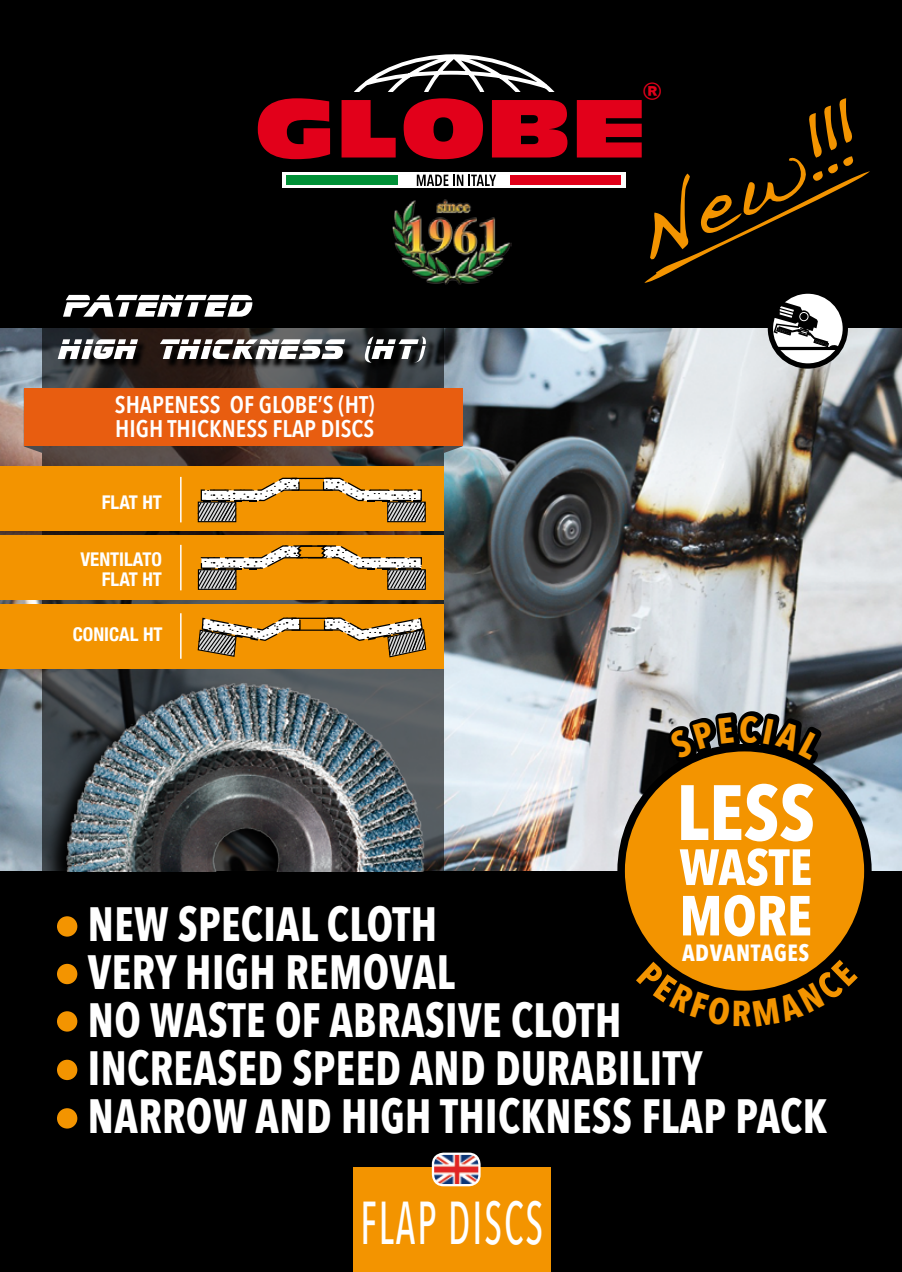
<style>
.page{position:relative;width:902px;height:1272px;background:#fff}
.page>*{position:absolute;margin:0;border:0;box-sizing:border-box;transform-origin:0 0}
.t1{font:89.25px "Handwriting Dakota";color:#f39400}
.t2{font:700 77.4px "Avenir Next Condensed";color:#fff}
.t3{font:500 60.3px "Avenir Next Condensed";letter-spacing:.05em;color:#fff;scale:.67 1}
.t4{font:700 55.8px "Avenir Next Condensed";color:#fff}
.t5{font:700 50.4px "Avenir Next Condensed";letter-spacing:-.005em;color:#fff}
.t6{font:700 48px/48px "Avenir Next Condensed";letter-spacing:.01em;color:#fff;scale:.9 1}
.t7{font:600 38.25px "Avenir Next";color:#e2001a}
.t8{font:600 24px/24px "Avenir Next Condensed";color:#fff}
.t9{font:700 23.4px "Avenir Next Condensed";letter-spacing:.025em;color:#fff}
.t10{font:700 condensed 18.9px/19.5px "Helvetica Neue";color:#fff;text-align:right}
</style>
<div class="page">
<img style="left:0;top:327px;width:901px;height:544px">
<div style="left:0;top:0;width:901px;height:327px;background:#000"></div>
<svg style="left:644px;top:171px;width:225px;height:112px"></svg>
<div style="left:0;top:871px;width:901px;height:400px;background:#000"></div>
<img style="left:393px;top:199px;width:118px;height:85px">
<div style="left:282px;top:172px;width:343px;height:16px;background:#fff"></div>
<div style="left:287px;top:175px;width:111px;height:10px;background:#009037"></div>
<div style="left:510px;top:175px;width:110px;height:10px;background:#e2001a"></div>
<svg style="left:417px;top:175px;width:79px;height:11px"></svg>
<svg style="left:258px;top:98px;width:72px;height:61px"></svg>
<svg style="left:341px;top:54px;width:226px;height:105px"></svg>
<svg style="left:576px;top:100px;width:65px;height:57px;background:#c70016"></svg>
<div style="left:351px;top:92px;width:210px;height:6px;background:#000"></div>
<svg style="left:63px;top:295px;width:189px;height:22px"></svg>
<svg style="left:43px;top:328px;width:400px;height:543px;background:#443d39"></svg>
<svg style="left:59px;top:339px;width:376px;height:34px;background:#2c2a2b"></svg>
<svg style="left:58px;top:336px;width:368px;height:26px"></svg>
<svg style="left:770px;top:291px;width:75px;height:75px"></svg>
<svg style="left:770px;top:298px;width:73px;height:52px"></svg>
<div style="left:767px;top:288px;width:80px;height:80px;border:5px solid #000;border-radius:50%"></div>
<svg style="left:41px;top:679px;width:382px;height:193px;background:#40474d"></svg>
<img style="left:57px;top:671px;width:369px;height:200px">
<svg style="left:443px;top:446px;width:19px;height:7px"></svg>
<svg style="left:24px;top:446px;width:19px;height:7px"></svg>
<div style="left:24px;top:388px;width:438px;height:58px;background:#e85d10"></div>
<div style="left:0;top:466px;width:443px;height:65px;background:#f39400"></div>
<div style="left:0;top:535px;width:443px;height:64px;background:#f39400"></div>
<div style="left:0;top:603px;width:443px;height:65px;background:#f39400"></div>
<svg style="left:197px;top:477px;width:229px;height:45px"></svg>
<hr style="left:291px;top:478px;width:42px;height:1px;background:#000">
<hr style="left:291px;top:489px;width:42px;height:2px;background:#000">
<svg style="left:197px;top:545px;width:229px;height:45px"></svg>
<svg style="left:197px;top:617px;width:230px;height:41px"></svg>
<hr style="left:291px;top:617px;width:42px;height:2px;background:#000">
<hr style="left:291px;top:629px;width:42px;height:1px;background:#000">
<hr style="left:180px;top:477px;width:1px;height:45px;background:#fff">
<hr style="left:180px;top:545px;width:1px;height:45px;background:#fff">
<hr style="left:180px;top:613px;width:1px;height:45px;background:#fff">
<div style="left:353px;top:1167px;width:197px;height:104px;background:#f39400"></div>
<div style="left:57px;top:916px;width:20px;height:20px;background:#f39400;border-radius:50%"></div>
<div style="left:57px;top:1011px;width:20px;height:20px;background:#f39400;border-radius:50%"></div>
<div style="left:57px;top:1108px;width:20px;height:20px;background:#f39400;border-radius:50%"></div>
<div style="left:57px;top:963px;width:20px;height:21px;background:#f39400;border-radius:50%"></div>
<div style="left:57px;top:1059px;width:20px;height:21px;background:#f39400;border-radius:50%"></div>
<div style="left:621px;top:747px;width:246px;height:247px;background:#f39400;border-radius:50%"></div>
<img style="left:433px;top:1155px;width:46px;height:30px">
<div style="left:432px;top:1152px;width:48px;height:34px;border:2px solid #fff;border-radius:11px"></div>
<svg style="left:659px;top:959px;width:170px;height:35px"></svg>
<svg style="left:661px;top:703px;width:168px;height:68px;background:#564833"></svg>
<p class="t8" style="left:115px;top:391px;width:261px">SHAPENESS OF GLOBE’S (HT)<br>HIGH THICKNESS FLAP DISCS</p>
<p class="t10" style="left:102px;top:491px;width:62px">FLAT HT</p>
<p class="t10" style="left:80px;top:548px;width:83px">VENTILATO<br>FLAT HT</p>
<p class="t10" style="left:73px;top:623px;width:91px">CONICAL HT</p>
<p class="t7" style="left:640px;top:64px;width:24px">®</p>
<h1 class="t1" style="left:610px;top:191px;width:254px;rotate:-26deg">New!!!</h1>
<h2 class="t2" style="left:676px;top:765px;width:140px">LESS</h2>
<p class="t5" style="left:679px;top:836px;width:134px">WASTE</p>
<p class="t4" style="left:679px;top:881px;width:134px">MORE</p>
<p class="t9" style="left:682px;top:938px;width:129px">ADVANTAGES</p>
<p class="t6" style="left:88px;top:899px;width:823px">NEW SPECIAL CLOTH<br>VERY HIGH REMOVAL<br>NO WASTE OF ABRASIVE CLOTH<br>INCREASED SPEED AND DURABILITY<br>NARROW AND HIGH THICKNESS FLAP PACK</p>
<p class="t3" style="left:360px;top:1186px;width:274px">FLAP DISCS</p>
</div>
